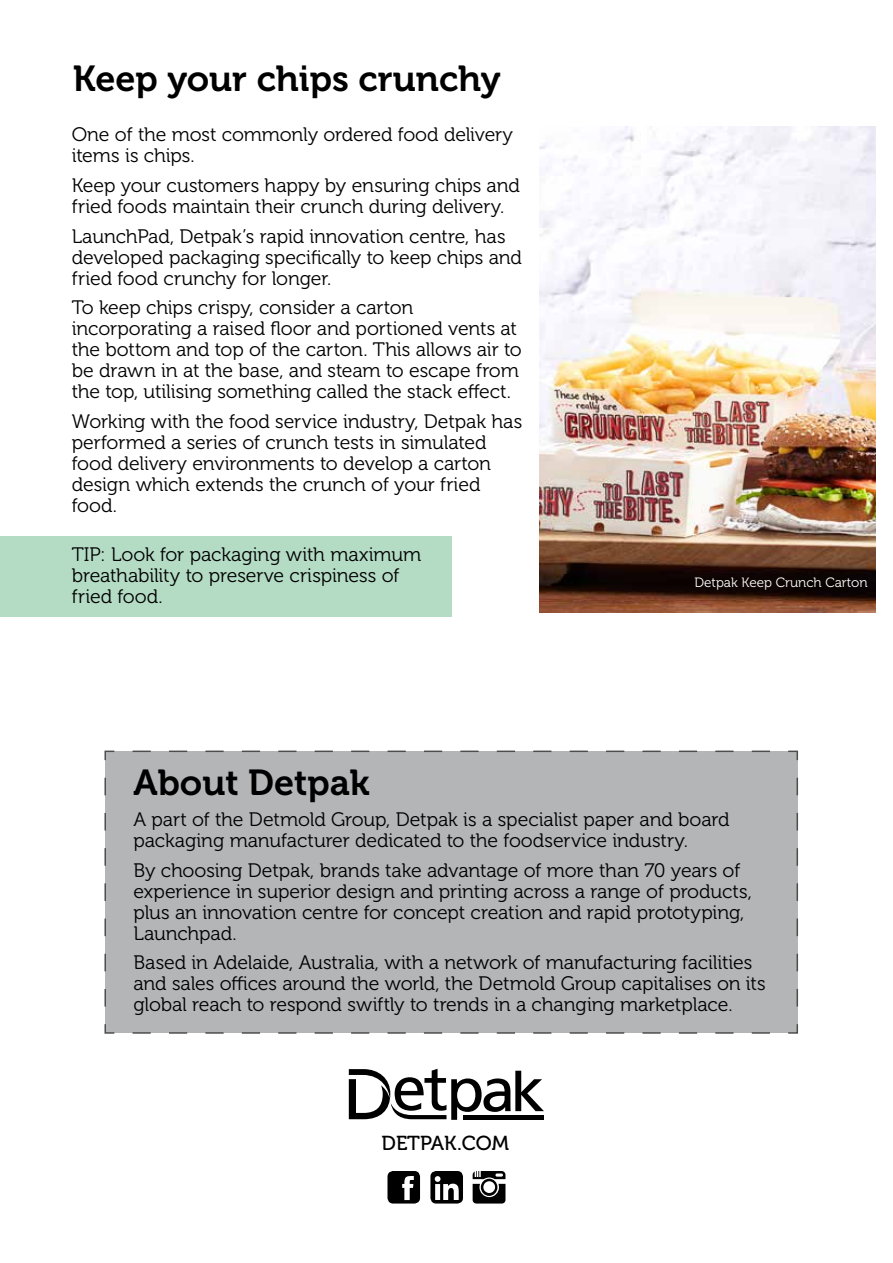
<style>
.page{position:relative;width:893px;height:1263px;background:#fff}
.page>*{position:absolute;margin:0;border:0;box-sizing:border-box;transform-origin:0 0}
.t1{font:36px "Museo 700";color:#000}
.t2{font:20.1px "Museo 500";color:#000}
.t3{font:19.5px/21px "Museo 300";letter-spacing:-.01em;color:#000}
.t4{font:13.5px "Museo 300";color:#fff}
</style>
<div class="page">
<div style="left:0;top:536px;width:451px;height:81px;background:#b4dcc5"></div>
<svg style="left:349px;top:1069px;width:195px;height:51px"></svg>
<svg style="left:387px;top:1171px;width:33px;height:32px"></svg>
<svg style="left:473px;top:1171px;width:32px;height:32px"></svg>
<svg style="left:430px;top:1171px;width:33px;height:32px"></svg>
<img style="left:539px;top:127px;width:337px;height:485px">
<div style="left:104px;top:750px;width:695px;height:284px;background:#b3b5b7"></div>
<h1 class="t1" style="left:73px;top:58px;width:430px">Keep your chips crunchy</h1>
<p class="t3" style="left:72px;top:125px;width:443px">One of the most commonly ordered food delivery items is chips.</p>
<p class="t3" style="left:72px;top:175px;width:450px">Keep your customers happy by ensuring chips and fried foods maintain their crunch during delivery.</p>
<p class="t3" style="left:72px;top:226px;width:452px">LaunchPad, Detpak’s rapid innovation centre, has developed packaging specifically to keep chips and fried food crunchy for longer.</p>
<p class="t3" style="left:72px;top:297px;width:451px">To keep chips crispy, consider a carton incorporating a raised floor and portioned vents at the bottom and top of the carton. This allows air to be drawn in at the base, and steam to escape from the top, utilising something called the stack effect.</p>
<p class="t3" style="left:72px;top:411px;width:452px">Working with the food service industry, Detpak has performed a series of crunch tests in simulated food delivery environments to develop a carton design which extends the crunch of your fried food.</p>
<p class="t3" style="left:72px;top:544px;width:351px">TIP: Look for packaging with maximum breathability to preserve crispiness of fried food.</p>
<h1 class="t1" style="left:133px;top:763px;width:238px">About Detpak</h1>
<p class="t4" style="left:694px;top:575px;width:175px">Detpak Keep Crunch Carton</p>
<p class="t3" style="left:133px;top:809px;width:598px">A part of the Detmold Group, Detpak is a specialist paper and board packaging manufacturer dedicated to the foodservice industry.</p>
<p class="t3" style="left:133px;top:860px;width:620px">By choosing Detpak, brands take advantage of more than 70 years of experience in superior design and printing across a range of products, plus an innovation centre for concept creation and rapid prototyping, Launchpad.</p>
<p class="t3" style="left:133px;top:952px;width:634px">Based in Adelaide, Australia, with a network of manufacturing facilities and sales offices around the world, the Detmold Group capitalises on its global reach to respond swiftly to trends in a changing marketplace.</p>
<p class="t2" style="left:382px;top:1132px;width:129px">DETPAK.COM</p>
</div>
